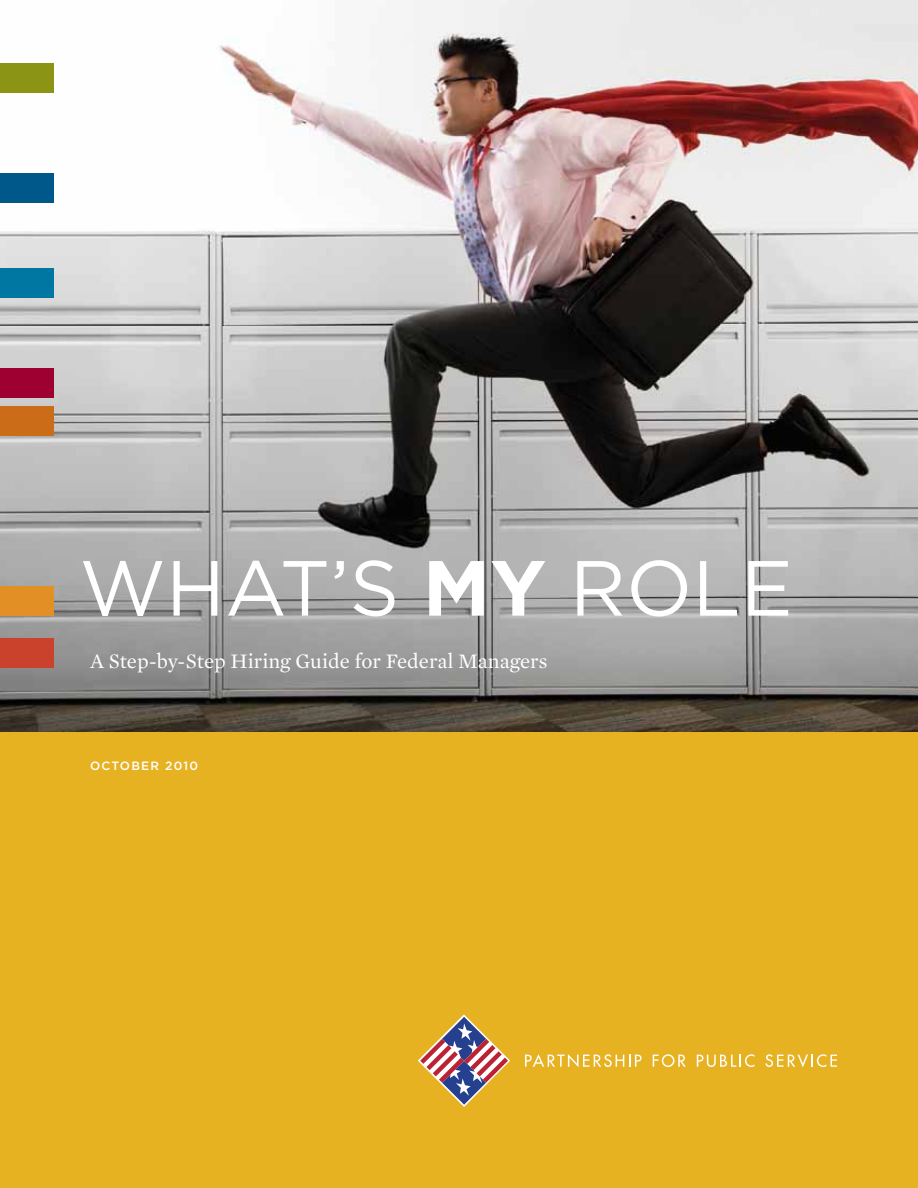
<style>
.page{position:relative;width:918px;height:1188px;background:#fff}
.page>*{position:absolute;margin:0;border:0;box-sizing:border-box;transform-origin:0 0}
.t1{font:78px "Gotham";color:#fff}
.t2{font:21px "Mercury Text G1";color:#fff}
.t3{font:500 12px "Gotham";letter-spacing:.1em;color:#fff}
.s1{font-weight:700}
</style>
<div class="page">
<img style="left:0;top:0;width:918px;height:733px">
<div style="left:0;top:733px;width:918px;height:455px;background:#e7b222"></div>
<div style="left:0;top:268px;width:54px;height:30px;background:#0076a3"></div>
<div style="left:0;top:63px;width:54px;height:30px;background:#8b9414"></div>
<div style="left:0;top:173px;width:54px;height:30px;background:#005789"></div>
<div style="left:0;top:586px;width:54px;height:30px;background:#e28f26"></div>
<div style="left:0;top:368px;width:54px;height:30px;background:#9e0032"></div>
<div style="left:0;top:638px;width:54px;height:30px;background:#ca422c"></div>
<div style="left:0;top:406px;width:54px;height:30px;background:#ca6c18"></div>
<svg style="left:418px;top:1014px;width:92px;height:93px"></svg>
<svg style="left:525px;top:1054px;width:117px;height:13px"></svg>
<svg style="left:653px;top:1054px;width:33px;height:13px"></svg>
<svg style="left:697px;top:1054px;width:57px;height:13px"></svg>
<svg style="left:765px;top:1054px;width:72px;height:13px"></svg>
<h1 class="t1" style="left:80px;top:538px;width:715px">WHAT’S <span class="s1">MY</span> ROLE</h1>
<p class="t2" style="left:90px;top:645px;width:459px">A Step-by-Step Hiring Guide for Federal Managers</p>
<p class="t3" style="left:90px;top:758px;width:110px">OCTOBER 2010</p>
</div>
